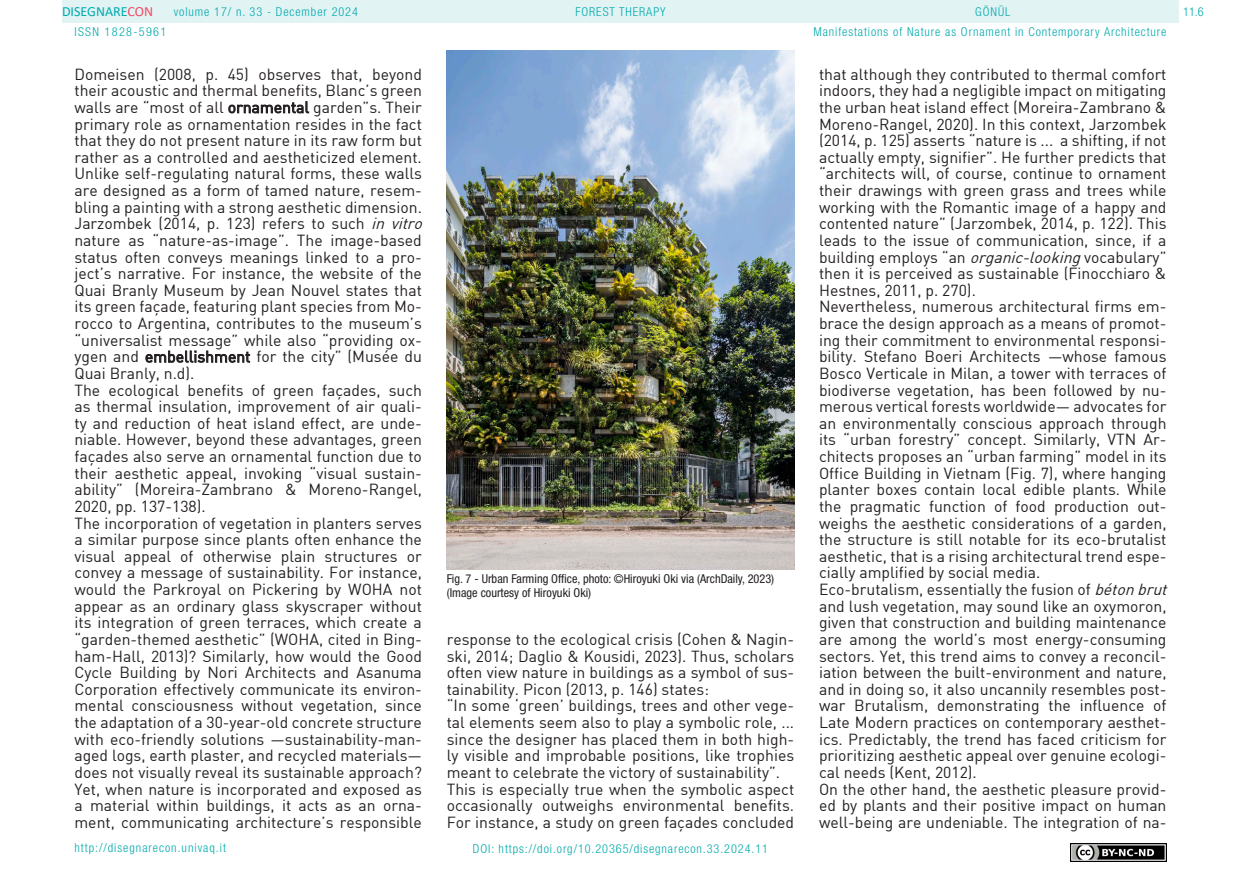
<style>
.page{position:relative;width:1241px;height:893px;background:#fff}
.page>*{position:absolute;margin:0;border:0;box-sizing:border-box;transform-origin:0 0}
.t1{font:15.75px/16.6px "DIN";color:#231f20;text-align:justify}
.t2{font:14px "Calibri";color:#00aaad}
.t3{font:300 condensed 12.25px "Helvetica Neue LT Std";letter-spacing:.075em;color:#00aaad}
.t4{font:condensed 12.25px/14px "Helvetica Neue LT Std";color:#231f20}
.t5{font:300 condensed 12.25px "Helvetica Neue LT Std";letter-spacing:.11em;color:#00aaad}
.s1{color:#f24862}
.s2{font-style:italic}
</style>
<div class="page">
<div style="left:62px;top:0;width:1116px;height:23px;background:#e2f3f4"></div>
<img style="left:1070px;top:843px;width:96px;height:18px">
<img style="left:446px;top:51px;width:348px;height:519px">
<p class="t2" style="left:62px;top:2px;width:93px">DISEGNARE<span class="s1">CON</span></p>
<p class="t3" style="left:975px;top:5px;width:36px">GÖNÜL</p>
<p class="t3" style="left:174px;top:5px;width:186px">volume 17/ n. 33 - December 2024</p>
<p class="t3" style="left:575px;top:5px;width:92px">FOREST THERAPY</p>
<p class="t5" style="left:74px;top:24px;width:93px">ISSN 1828-5961</p>
<p class="t3" style="left:813px;top:25px;width:354px">Manifestations of Nature as Ornament in Contemporary Architecture</p>
<p class="t1" style="left:74px;top:65px;width:354px;text-align:left">Domeisen (2008, p. 45) observes that, beyond their acoustic and thermal benefits, Blanc’s green walls are “most of all ornamental garden”s. Their primary role as ornamentation resides in the fact that they do not present nature in its raw form but rather as a controlled and aestheticized element.<br>Unlike self-regulating natural forms, these walls are designed as a form of tamed nature, resem&shy;bling a painting with a strong aesthetic dimension.<br>Jarzombek (2014, p. 123) refers to such <span class="s2">in vitro </span>nature as “nature-as-image”. The image-based status often conveys meanings linked to a pro&shy;ject’s narrative. For instance, the website of the Quai Branly Museum by Jean Nouvel states that its green façade, featuring plant species from Mo&shy;rocco to Argentina, contributes to the museum’s “universalist message” while also “providing ox&shy;ygen and embellishment for the city” (Musée du Quai Branly, n.d).</p>
<p class="t1" style="left:74px;top:381px;width:349px">The ecological benefits of green façades, such as thermal insulation, improvement of air quali&shy;ty and reduction of heat island effect, are unde&shy;niable. However, beyond these advantages, green façades also serve an ornamental function due to their aesthetic appeal, invoking “visual sustain&shy;ability” (Moreira-Zambrano &amp; Moreno-Rangel, 2020, pp. 137-138).</p>
<p class="t1" style="left:74px;top:514px;width:349px">The incorporation of vegetation in planters serves a similar purpose since plants often enhance the visual appeal of otherwise plain structures or convey a message of sustainability. For instance, would the Parkroyal on Pickering by WOHA not appear as an ordinary glass skyscraper without its integration of green terraces, which create a “garden-themed aesthetic” (WOHA, cited in Bing&shy;ham-Hall, 2013)? Similarly, how would the Good Cycle Building by Nori Architects and Asanuma Corporation effectively communicate its environ&shy;mental consciousness without vegetation, since the adaptation of a 30-year-old concrete structure with eco-friendly solutions —sustainability-man&shy;aged logs, earth plaster, and recycled materials— does not visually reveal its sustainable approach?<br>Yet, when nature is incorporated and exposed as a material within buildings, it acts as an orna&shy;ment, communicating architecture’s responsible</p>
<p class="t4" style="left:446px;top:572px;width:329px">Fig. 7 - Urban Farming Office, photo: ©Hiroyuki Oki via (ArchDaily, 2023) (Image courtesy of Hiroyuki Oki)</p>
<p class="t1" style="left:446px;top:631px;width:349px">response to the ecological crisis (Cohen &amp; Nagin&shy;ski, 2014; Daglio &amp; Kousidi, 2023). Thus, scholars often view nature in buildings as a symbol of sus&shy;tainability. Picon (2013, p. 146) states:</p>
<p class="t1" style="left:446px;top:697px;width:349px">“In some ‘green’ buildings, trees and other vege&shy;tal elements seem also to play a symbolic role, ... since the designer has placed them in both high&shy;ly visible and improbable positions, like trophies meant to celebrate the victory of sustainability”.</p>
<p class="t1" style="left:446px;top:780px;width:349px">This is especially true when the symbolic aspect occasionally outweighs environmental benefits.<br>For instance, a study on green façades concluded</p>
<p class="t1" style="left:819px;top:65px;width:349px">that although they contributed to thermal comfort indoors, they had a negligible impact on mitigating the urban heat island effect (Moreira-Zambrano &amp; Moreno-Rangel, 2020). In this context, Jarzombek (2014, p. 125) asserts “nature is ... a shifting, if not actually empty, signifier”. He further predicts that “architects will, of course, continue to ornament their drawings with green grass and trees while working with the Romantic image of a happy and contented nature” (Jarzombek, 2014, p. 122). This leads to the issue of communication, since, if a building employs “an <span class="s2">organic-looking</span>vocabulary” then it is perceived as sustainable (Finocchiaro &amp; Hestnes, 2011, p. 270).</p>
<p class="t1" style="left:819px;top:298px;width:349px">Nevertheless, numerous architectural firms em&shy;brace the design approach as a means of promot&shy;ing their commitment to environmental responsi&shy;bility. Stefano Boeri Architects —whose famous Bosco Verticale in Milan, a tower with terraces of biodiverse vegetation, has been followed by nu&shy;merous vertical forests worldwide— advocates for an environmentally conscious approach through its “urban forestry” concept. Similarly, VTN Ar&shy;chitects proposes an “urban farming” model in its Office Building in Vietnam (Fig. 7), where hanging planter boxes contain local edible plants. While the pragmatic function of food production out&shy;weighs the aesthetic considerations of a garden, the structure is still notable for its eco-brutalist aesthetic, that is a rising architectural trend espe&shy;cially amplified by social media.</p>
<p class="t1" style="left:819px;top:581px;width:354px;text-align:left">Eco-brutalism, essentially the fusion of <span class="s2">bétonbrut </span>and lush vegetation, may sound like an oxymoron, given that construction and building maintenance are among the world’s most energy-consuming sectors. Yet, this trend aims to convey a reconcil&shy;iation between the built-environment and nature, and in doing so, it also uncannily resembles post&shy;war Brutalism, demonstrating the influence of Late Modern practices on contemporary aesthet&shy;ics. Predictably, the trend has faced criticism for prioritizing aesthetic appeal over genuine ecologi&shy;cal needs (Kent, 2012).</p>
<p class="t1" style="left:819px;top:780px;width:349px">On the other hand, the aesthetic pleasure provid&shy;ed by plants and their positive impact on human well-being are undeniable. The integration of na-</p>
<p class="t3" style="left:74px;top:841px;width:153px">http://disegnarecon.univaq.it</p>
<p class="t3" style="left:473px;top:842px;width:296px">DOI: https://doi.org/10.20365/disegnarecon.33.2024.11</p>
<p class="t3" style="left:1182px;top:5px;width:22px">11.6</p>
</div>
